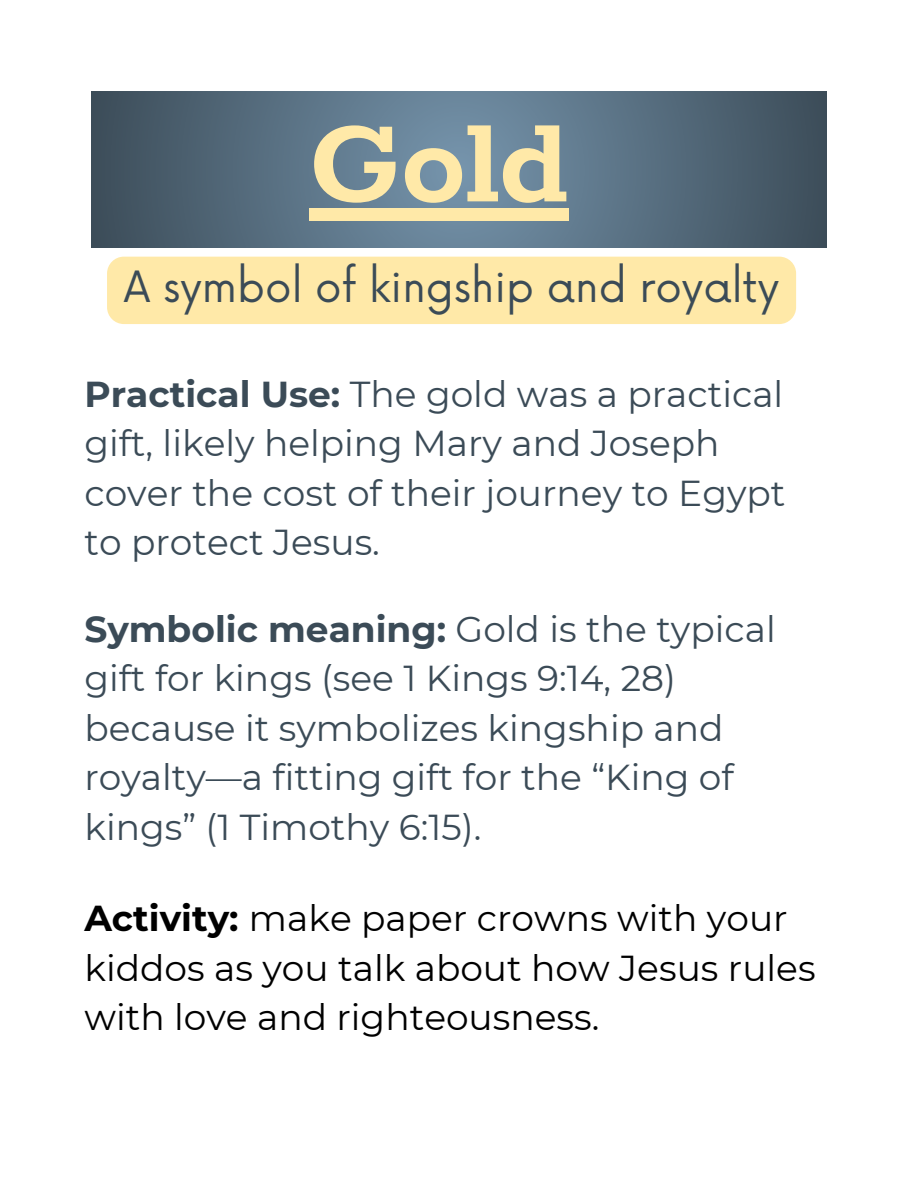
<style>
.page{position:relative;width:918px;height:1188px;background:#fff}
.page>*{position:absolute;margin:0;border:0;box-sizing:border-box;transform-origin:0 0}
.t1{font:700 130.5px "Rokkitt";color:#ffe9a8}
.t2{font:42px "Now";color:#3b4b57}
.t3{font:36px/49.5px "Montserrat";color:#3b4b57}
.t4{font:36px/49.5px "Montserrat";color:#000}
.s1{font-weight:700}
</style>
<div class="page">
<svg style="left:92px;top:92px;width:734px;height:156px;background:#576f80"></svg>
<div style="left:309px;top:208px;width:259px;height:12px;background:#ffe9a8"></div>
<div style="left:107px;top:257px;width:689px;height:67px;background:#ffe9a8;border-radius:17px"></div>
<h1 class="t1" style="left:309px;top:95px;width:261px">Gold</h1>
<h2 class="t2" style="left:124px;top:264px;width:657px">A symbol of kingship and royalty</h2>
<p class="t3" style="left:84px;top:369px;width:703px"><span class="s1">Practical Use:</span> The gold was a practical gift, likely helping Mary and Joseph cover the cost of their journey to Egypt to protect Jesus.</p>
<p class="t3" style="left:84px;top:604px;width:693px"><span class="s1">Symbolic meaning:</span> Gold is the typical gift for kings (see 1 Kings 9:14, 28) because it symbolizes kingship and royalty—a fitting gift for the “King of kings” (1 Timothy 6:15).</p>
<p class="t4" style="left:84px;top:894px;width:733px"><span class="s1">Activity:</span> make paper crowns with your kiddos as you talk about how Jesus rules with love and righteousness.</p>
</div>
